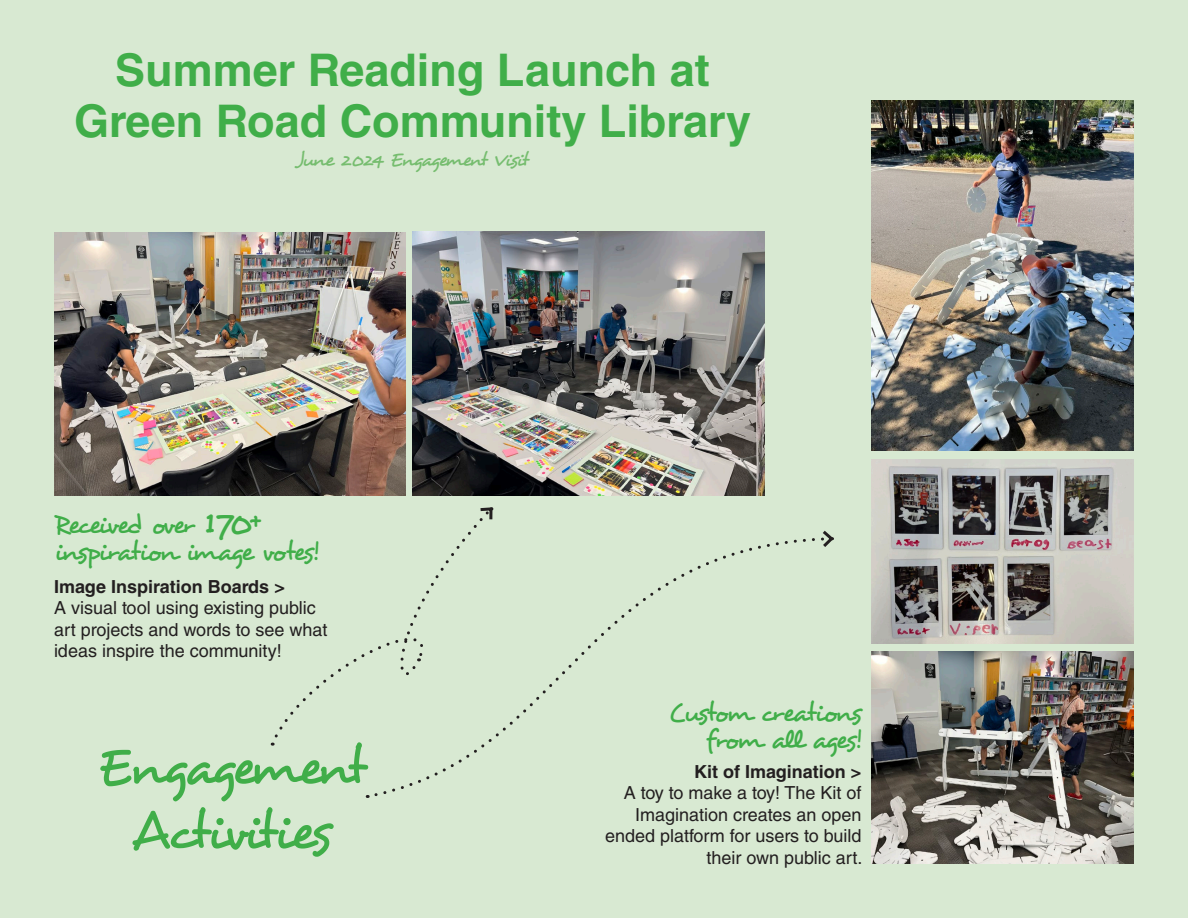
<style>
.page{position:relative;width:1188px;height:918px;background:#d8e9d2}
.page>*{position:absolute;margin:0;border:0;box-sizing:border-box;transform-origin:0 0}
.t1{font:54px/64.8px "Desyrel";letter-spacing:-.085em;color:#40ae49;text-align:center}
.t2{font:700 45px/51px "Helvetica LT Std";color:#40ae49;text-align:center}
.t3{font:27px/27px "Desyrel";letter-spacing:-.08em;color:#40ae49;text-align:right}
.t4{font:27px "Desyrel";letter-spacing:-.11em;color:#40ae49}
.t5{font:italic 19.5px "Desyrel";letter-spacing:-.055em;color:#76bd6f}
.t6{font:18px/21.6px "Helvetica LT Std";color:#231f20}
.t7{font:700 18px "Helvetica LT Std";color:#231f20}
.s1{font-size:36px}
</style>
<div class="page">
<img style="left:871px;top:100px;width:263px;height:351px">
<img style="left:54px;top:232px;width:351px;height:264px">
<svg style="left:272px;top:507px;width:222px;height:239px"></svg>
<svg style="left:372px;top:536px;width:443px;height:261px"></svg>
<svg style="left:821px;top:530px;width:13px;height:17px"></svg>
<img style="left:413px;top:232px;width:352px;height:264px">
<img style="left:871px;top:459px;width:263px;height:184px">
<img style="left:871px;top:651px;width:263px;height:213px">
<p class="t2" style="left:74px;top:44px;width:678px">Summer Reading Launch at<br>Green Road Community Library</p>
<p class="t5" style="left:297px;top:147px;width:233px">J une 2024 Engagement V isit</p>
<p class="t4" style="left:54px;top:508px;width:210px">Received over <span class="s1">170+</span></p>
<p class="t3" style="left:54px;top:539px;width:266px">inspiration image votes!</p>
<p class="t7" style="left:54px;top:575px;width:232px">Image Inspiration Boards &gt;</p>
<p class="t6" style="left:54px;top:597px;width:275px">A visual tool using existing public art projects and words to see what ideas inspire the community!</p>
<p class="t1" style="left:96px;top:735px;width:271px">Engagement<br>Activities</p>
<p class="t3" style="left:668px;top:699px;width:195px">Custom creations from all ages!</p>
<p class="t7" style="left:694px;top:760px;width:169px">Kit of Imagination &gt;</p>
<p class="t6" style="left:605px;top:782px;width:259px;text-align:right">A toy to make a toy! The Kit of<br>Imagination creates an open ended platform for users to build their own public art.</p>
</div>
